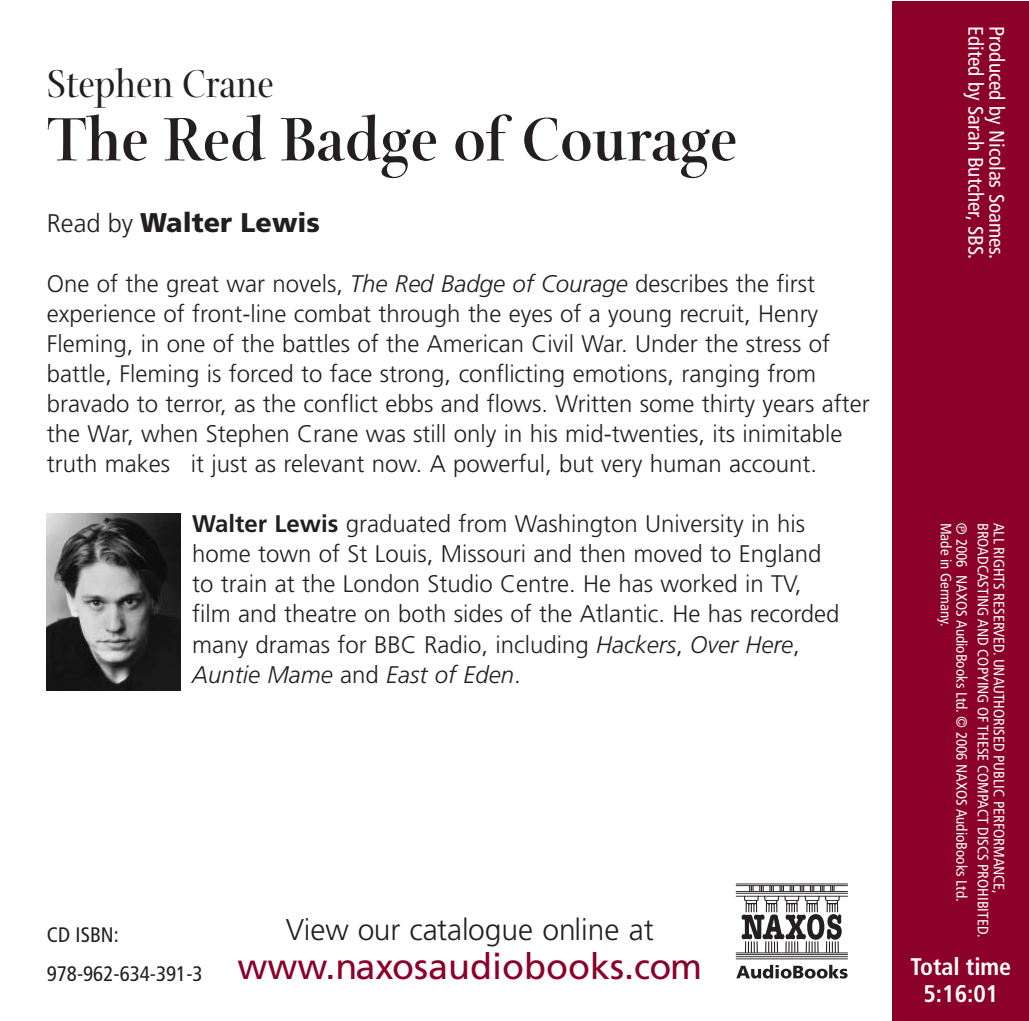
<style>
.page{position:relative;width:1029px;height:1021px;background:#fff}
.page>*{position:absolute;margin:0;border:0;box-sizing:border-box;transform-origin:0 0}
.t1{font:700 66px "Arepo";color:#231f20}
.t2{font:42px "Arepo";color:#231f20}
.t3{font:36px "Frutiger";color:#8b012a}
.t4{font:300 30px "Frutiger";color:#231f20}
.t5{font:900 27px "Frutiger";color:#231f20}
.t6{font:300 24px/30px "Frutiger";color:#231f20}
.t7{font:700 condensed 24px/27px "Frutiger";color:#fff;text-align:center}
.t8{font:condensed 21px/21px "Frutiger";color:#fff}
.t9{font:condensed 21px/39px "Frutiger";color:#231f20}
.t10{font:condensed 15px/16.2px "Frutiger";color:#fff}
.s1{font-weight:300;font-size:25.5px}
.s2{font-style:italic}
.s3{font-weight:700}
</style>
<div class="page">
<div style="left:892px;top:1px;width:137px;height:1019px;background:#8b012a"></div>
<hr style="left:736px;top:895px;width:112px;height:1px;background:#231f20">
<hr style="left:736px;top:952px;width:112px;height:1px;background:#231f20">
<hr style="left:736px;top:892px;width:112px;height:1px;background:#231f20">
<hr style="left:736px;top:891px;width:112px;height:1px;background:#231f20">
<hr style="left:736px;top:885px;width:112px;height:1px;background:#231f20">
<hr style="left:736px;top:883px;width:112px;height:1px;background:#231f20">
<hr style="left:736px;top:954px;width:112px;height:1px;background:#231f20">
<hr style="left:736px;top:958px;width:112px;height:1px;background:#231f20">
<hr style="left:736px;top:956px;width:112px;height:1px;background:#231f20">
<svg style="left:742px;top:885px;width:100px;height:67px"></svg>
<svg style="left:736px;top:964px;width:112px;height:14px"></svg>
<img style="left:47px;top:513px;width:133px;height:177px">
<p class="t8" style="left:1006px;top:26px;width:235px;rotate:90deg">Produced by Nicolas Soames.<br>Edited by Sarah Butcher, SBS.</p>
<h2 class="t2" style="left:47px;top:58px;width:229px">Stephen Crane</h2>
<h1 class="t1" style="left:47px;top:99px;width:692px">The Red Badge of Courage</h1>
<p class="t5" style="left:47px;top:211px;width:275px"><span class="s1">Read by</span> Walter Lewis</p>
<p class="t6" style="left:47px;top:271px;width:825px">One of the great war novels, <span class="s2">The Red Badge of Courage</span> describes the first experience of front-line combat through the eyes of a young recruit, Henry Fleming, in one of the battles of the American Civil War. Under the stress of battle, Fleming is forced to face strong, conflicting emotions, ranging from bravado to terror, as the conflict ebbs and flows. Written some thirty years after the War, when Stephen Crane was still only in his mid-twenties, its inimitable truth makes it just as relevant now. A powerful, but very human account.</p>
<p class="t6" style="left:192px;top:511px;width:649px"><span class="s3">Walter Lewis</span> graduated from Washington University in his home town of St Louis, Missouri and then moved to England to train at the London Studio Centre. He has worked in TV, film and theatre on both sides of the Atlantic. He has recorded many dramas for BBC Radio, including <span class="s2">Hackers</span>, <span class="s2">Over Here</span>, <span class="s2">Auntie Mame</span> and <span class="s2">East of Eden</span>.</p>
<p class="t10" style="left:1006px;top:523px;width:416px;rotate:90deg">ALL RIGHTS RESERVED. UNAUTHORISED PUBLIC PERFORMANCE,<br>BROADCASTING AND COPYING OF THESE COMPACT DISCS PROHIBITED.</p>
<p class="t10" style="left:968px;top:523px;width:380px;text-indent:16px;rotate:90deg">2006 NAXOS AudioBooks Ltd. © 2006 NAXOS AudioBooks Ltd.<br>Made in Germany.</p>
<p class="t4" style="left:286px;top:917px;width:369px">View our catalogue online at</p>
<h3 class="t3" style="left:237px;top:952px;width:466px">www.naxosaudiobooks.com</h3>
<p class="t7" style="left:911px;top:955px;width:102px">Total time<br>5:16:01</p>
<p class="t9" style="left:47px;top:916px;width:157px">CD ISBN:<br>978-962-634-391-3</p>
</div>
